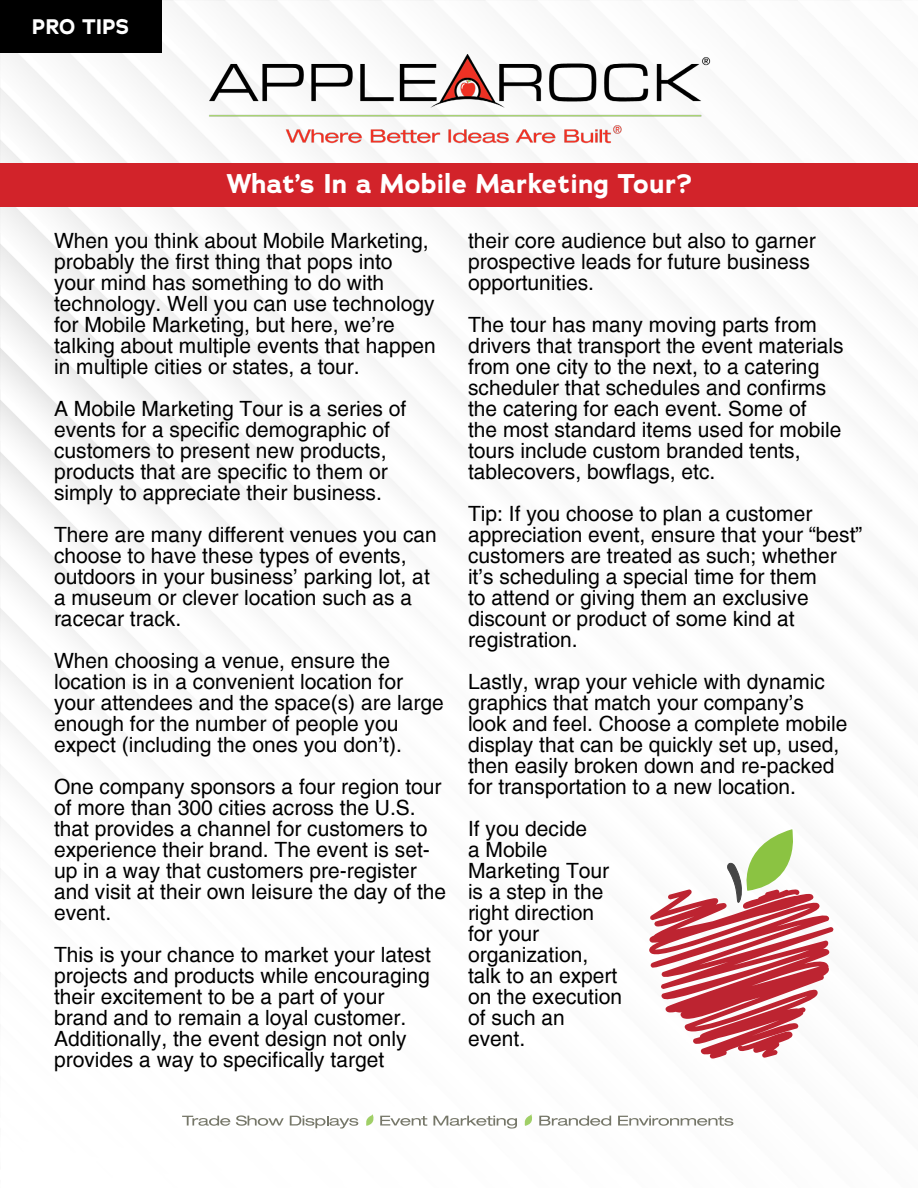
<style>
.page{position:relative;width:918px;height:1188px;background:#fff}
.page>*{position:absolute;margin:0;border:0;box-sizing:border-box;transform-origin:0 0}
.t1{font:700 27px "Adrianna";color:#fff}
.t2{font:21px/21px "Helvetica";color:#000}
.t3{font:700 21px "Adrianna";color:#fff}
</style>
<div class="page">
<img style="left:0;top:0;width:918px;height:1126px">
<div style="left:0;top:164px;width:917px;height:43px;background:#d2232a"></div>
<div style="left:0;top:0;width:162px;height:52px;background:#000"></div>
<svg style="left:648px;top:829px;width:186px;height:230px"></svg>
<img style="left:205px;top:54px;width:508px;height:93px">
<svg style="left:182px;top:1116px;width:48px;height:10px"></svg>
<svg style="left:236px;top:1115px;width:48px;height:11px"></svg>
<svg style="left:290px;top:1116px;width:68px;height:13px"></svg>
<svg style="left:433px;top:1116px;width:84px;height:13px"></svg>
<svg style="left:618px;top:1116px;width:115px;height:10px"></svg>
<svg style="left:364px;top:1114px;width:63px;height:12px"></svg>
<svg style="left:523px;top:1114px;width:88px;height:12px"></svg>
<p class="t3" style="left:32px;top:13px;width:98px">PRO TIPS</p>
<p class="t1" style="left:226px;top:166px;width:467px">What’s In a Mobile Marketing Tour?</p>
<p class="t2" style="left:54px;top:231px;width:383px">When you think about Mobile Marketing, probably the first thing that pops into your mind has something to do with technology. Well you can use technology for Mobile Marketing, but here, we’re talking about multiple events that happen in multiple cities or states, a tour.</p>
<p class="t2" style="left:54px;top:399px;width:354px">A Mobile Marketing Tour is a series of events for a specific demographic of customers to present new products, products that are specific to them or simply to appreciate their business.</p>
<p class="t2" style="left:54px;top:525px;width:384px">There are many different venues you can choose to have these types of events, outdoors in your business’ parking lot, at a museum or clever location such as a racecar track.</p>
<p class="t2" style="left:54px;top:651px;width:391px">When choosing a venue, ensure the location is in a convenient location for your attendees and the space(s) are large enough for the number of people you expect (including the ones you don’t).</p>
<p class="t2" style="left:54px;top:777px;width:394px">One company sponsors a four region tour of more than 300 cities across the U.S. that provides a channel for customers to experience their brand. The event is set&shy;up in a way that customers pre-register and visit at their own leisure the day of the event.</p>
<p class="t2" style="left:54px;top:945px;width:378px">This is your chance to market your latest projects and products while encouraging their excitement to be a part of your brand and to remain a loyal customer.<br>Additionally, the event design not only provides a way to specifically target</p>
<p class="t2" style="left:468px;top:231px;width:349px">their core audience but also to garner prospective leads for future business opportunities.</p>
<p class="t2" style="left:468px;top:315px;width:377px">The tour has many moving parts from drivers that transport the event materials from one city to the next, to a catering scheduler that schedules and confirms the catering for each event. Some of<br>the most standard items used for mobile tours include custom branded tents, tablecovers, bowflags, etc.</p>
<p class="t2" style="left:468px;top:504px;width:396px">Tip: If you choose to plan a customer appreciation event, ensure that your “best” customers are treated as such; whether it’s scheduling a special time for them<br>to attend or giving them an exclusive discount or product of some kind at registration.</p>
<p class="t2" style="left:468px;top:672px;width:381px">Lastly, wrap your vehicle with dynamic graphics that match your company’s look and feel. Choose a complete mobile display that can be quickly set up, used, then easily broken down and re-packed for transportation to a new location.</p>
<p class="t2" style="left:468px;top:819px;width:156px">If you decide<br>a Mobile<br>Marketing Tour is a step in the right direction for your organization, talk to an expert on the execution of such an event.</p>
</div>
